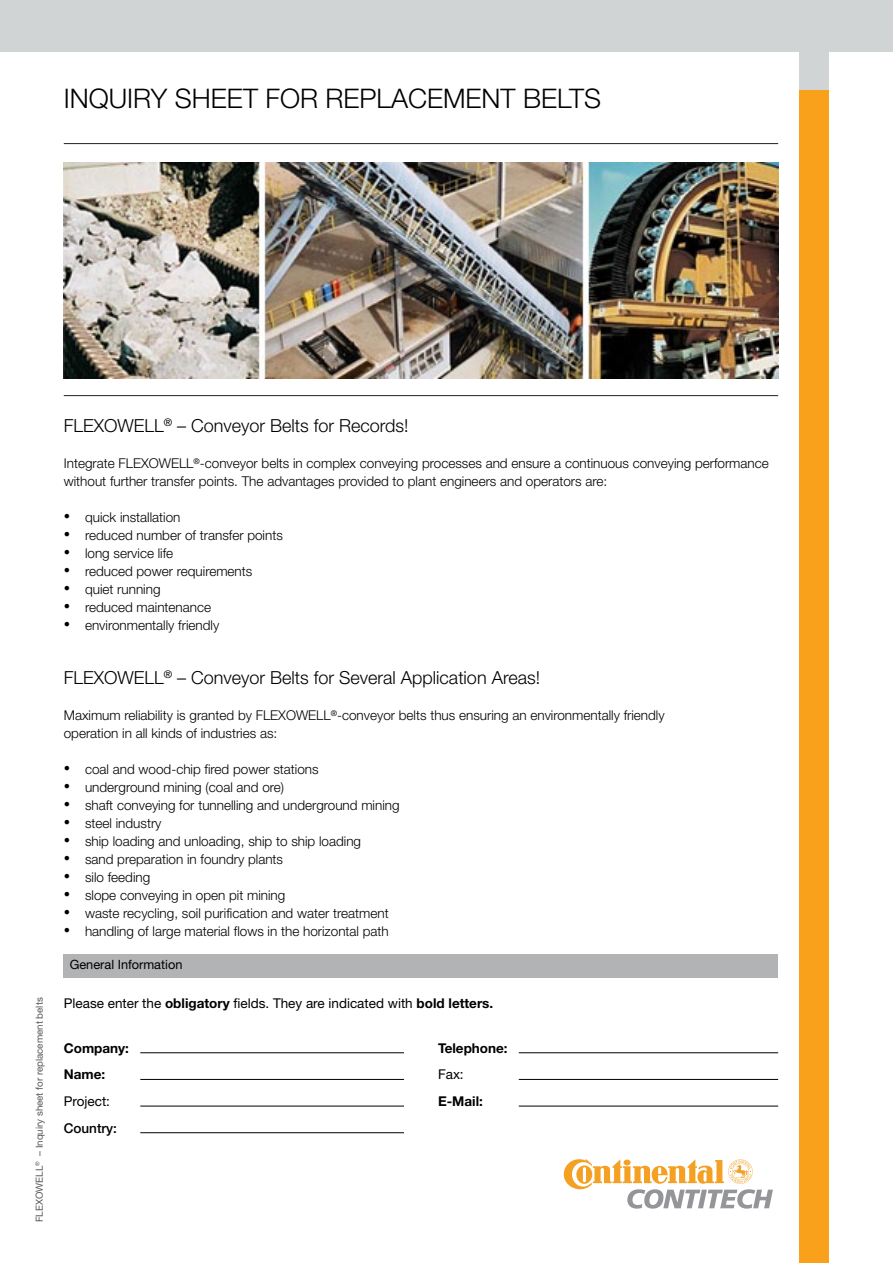
<style>
.page{position:relative;width:893px;height:1263px;background:#fff}
.page>*{position:absolute;margin:0;border:0;box-sizing:border-box;transform-origin:0 0}
.t1{font:300 27px "Helvetica Neue LT Pro";color:#000}
.t2{font:300 18px "Helvetica Neue LT Pro";color:#000}
.t3{font:300 13.5px/18px "Helvetica Neue LT Pro";color:#000}
.t4{font:13.5px "Helvetica Neue LT Pro";color:#000}
.t5{font:700 13.5px "Helvetica Neue LT Pro";color:#000}
.t6{font:500 13.5px "Helvetica Neue LT Pro";color:#000}
.t7{font:12.75px "Helvetica Neue LT Pro";color:#000}
.t8{font:9.75px "Helvetica Neue LT Pro";color:#58585a}
.s1{font-family:"Times New Roman";font-weight:400;font-size:18px}
.s2{font-weight:700}
</style>
<div class="page">
<div style="left:799px;top:85px;width:30px;height:1178px;background:#faa11c"></div>
<div style="left:799px;top:0;width:30px;height:89px;background:#d1d4d4"></div>
<div style="left:0;top:0;width:893px;height:51px;background:#d1d4d4"></div>
<div style="left:64px;top:954px;width:714px;height:24px;background:#b1b3b4"></div>
<hr style="left:140px;top:1079px;width:264px;height:1px;background:#000">
<hr style="left:140px;top:1106px;width:264px;height:1px;background:#000">
<hr style="left:519px;top:1052px;width:259px;height:1px;background:#000">
<hr style="left:519px;top:1079px;width:259px;height:1px;background:#000">
<hr style="left:519px;top:1106px;width:259px;height:1px;background:#000">
<hr style="left:140px;top:1132px;width:264px;height:1px;background:#000">
<hr style="left:140px;top:1052px;width:264px;height:1px;background:#000">
<img style="left:64px;top:162px;width:714px;height:216px">
<hr style="left:64px;top:143px;width:714px;height:1px;background:#241f21">
<hr style="left:64px;top:395px;width:714px;height:1px;background:#241f21">
<svg style="left:564px;top:1159px;width:209px;height:49px"></svg>
<h1 class="t1" style="left:64px;top:82px;width:539px">INQUIRY SHEET FOR REPLACEMENT BELTS</h1>
<p class="t8" style="left:33px;top:1222px;width:226px;rotate:-90deg">FLEXOWELL<sup>®</sup> – Inquiry sheet for replacement belts</p>
<h2 class="t2" style="left:64px;top:415px;width:346px">FLEXOWELL<sup>®</sup> – Conveyor Belts for Records!</h2>
<p class="t3" style="left:64px;top:454px;width:706px">Integrate FLEXOWELL<sup>®</sup>-conveyor belts in complex conveying processes and ensure a continuous conveying performance without further transfer points. The advantages provided to plant engineers and operators are:</p>
<p class="t3" style="left:64px;top:508px;width:118px"><span class="s1">•</span> quick installation</p>
<p class="t3" style="left:64px;top:526px;width:221px"><span class="s1">•</span> reduced number of transfer points</p>
<p class="t3" style="left:64px;top:544px;width:111px"><span class="s1">•</span> long service life</p>
<p class="t3" style="left:64px;top:562px;width:190px"><span class="s1">•</span> reduced power requirements</p>
<p class="t3" style="left:64px;top:580px;width:98px"><span class="s1">•</span> quiet running</p>
<p class="t3" style="left:64px;top:598px;width:149px"><span class="s1">•</span> reduced maintenance</p>
<p class="t3" style="left:64px;top:616px;width:157px"><span class="s1">•</span> environmentally friendly</p>
<h2 class="t2" style="left:64px;top:667px;width:478px">FLEXOWELL<sup>®</sup> – Conveyor Belts for Several Application Areas!</h2>
<p class="t3" style="left:64px;top:706px;width:602px">Maximum reliability is granted by FLEXOWELL<sup>®</sup>-conveyor belts thus ensuring an environmentally friendly operation in all kinds of industries as:</p>
<p class="t3" style="left:64px;top:760px;width:256px"><span class="s1">•</span> coal and wood-chip fired power stations</p>
<p class="t3" style="left:64px;top:778px;width:222px"><span class="s1">•</span> underground mining (coal and ore)</p>
<p class="t3" style="left:64px;top:796px;width:337px"><span class="s1">•</span> shaft conveying for tunnelling and underground mining</p>
<p class="t3" style="left:64px;top:814px;width:99px"><span class="s1">•</span> steel industry</p>
<p class="t3" style="left:64px;top:832px;width:299px"><span class="s1">•</span> ship loading and unloading, ship to ship loading</p>
<p class="t3" style="left:64px;top:850px;width:221px"><span class="s1">•</span> sand preparation in foundry plants</p>
<p class="t3" style="left:64px;top:868px;width:88px"><span class="s1">•</span> silo feeding</p>
<p class="t3" style="left:64px;top:886px;width:223px"><span class="s1">•</span> slope conveying in open pit mining</p>
<p class="t3" style="left:64px;top:904px;width:326px"><span class="s1">•</span> waste recycling, soil purification and water treatment</p>
<p class="t3" style="left:64px;top:922px;width:327px"><span class="s1">•</span> handling of large material flows in the horizontal path</p>
<p class="t7" style="left:70px;top:957px;width:114px">General Information</p>
<p class="t4" style="left:64px;top:995px;width:431px">Please enter the <span class="s2">obligatory</span> fields. They are indicated with <span class="s2">bold letters.</span></p>
<p class="t5" style="left:64px;top:1039px;width:67px">Company:</p>
<p class="t5" style="left:438px;top:1039px;width:71px">Telephone:</p>
<p class="t5" style="left:64px;top:1066px;width:43px">Name:</p>
<p class="t4" style="left:438px;top:1066px;width:27px">Fax:</p>
<p class="t4" style="left:64px;top:1093px;width:48px">Project:</p>
<p class="t5" style="left:438px;top:1093px;width:46px">E-Mail:</p>
<p class="t6" style="left:64px;top:1120px;width:55px">Country:</p>
</div>
